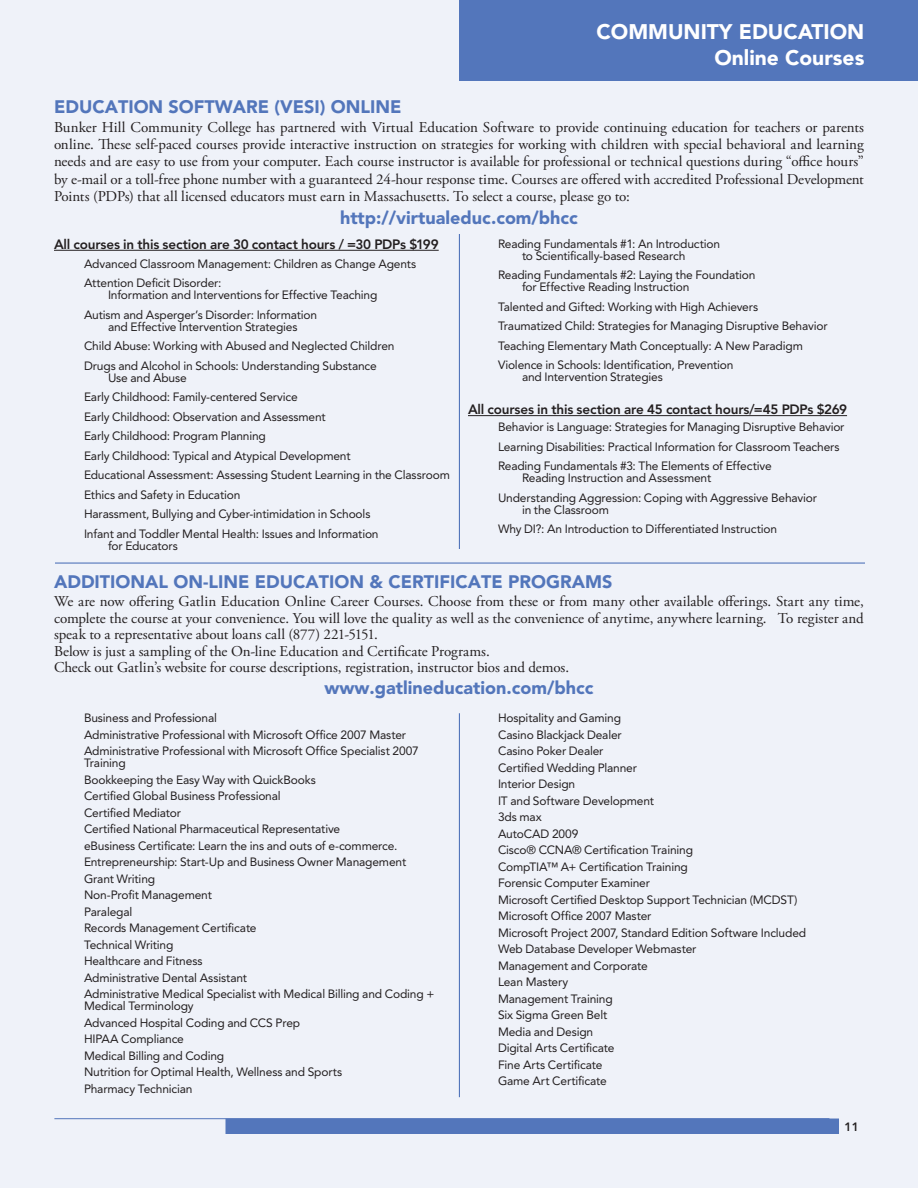
<style>
.page{position:relative;width:918px;height:1188px;background:#eff2f9}
.page>*{position:absolute;margin:0;border:0;box-sizing:border-box;transform-origin:0 0}
.t1{font:900 21px "Avenir LT Std";color:#fff}
.NONCREDIT_Title{font:900 18px "Avenir LT Std";color:#5376bb}
.Course_Description{font:15px/17.4px "Adobe Garamond Pro";letter-spacing:-.005em;color:#231f20;text-align:justify}
.Bulletted_list_HEAD{font:800 13.5px "Avenir LT Std";letter-spacing:-.015em;color:#231f20}
.Bulletted_list{font:12px/12px "Avenir LT Std";letter-spacing:-.015em;color:#231f20}
.t2{font:800 12px "Avenir LT Std";color:#231f20}
</style>
<div class="page">
<div style="left:226px;top:1119px;width:613px;height:15px;background:#5376bb"></div>
<hr style="left:54px;top:1118px;width:775px;height:1px;background:#5376bb">
<div style="left:459px;top:0;width:459px;height:81px;background:#5376bb"></div>
<hr style="left:54px;top:250px;width:385px;height:1px;background:#231f20">
<hr style="left:468px;top:415px;width:379px;height:1px;background:#231f20">
<hr style="left:55px;top:562px;width:810px;height:2px;background:#5376bb">
<hr style="left:459px;top:713px;width:1px;height:384px;background:#5376bb">
<hr style="left:459px;top:234px;width:1px;height:315px;background:#5376bb">
<p class="t1" style="left:597px;top:19px;width:269px">COMMUNITY EDUCATION</p>
<p class="t1" style="left:714px;top:44px;width:152px">Online Courses</p>
<p class="NONCREDIT_Title" style="left:54px;top:96px;width:349px">EDUCATION SOFTWARE (VESI) ONLINE</p>
<p class="Course_Description" style="left:54px;top:119px;width:812px">Bunker Hill Community College has partnered with Virtual Education Software to provide continuing education for teachers or parents online. These self-paced courses provide interactive instruction on strategies for working with children with special behavioral and learning needs and are easy to use from your computer. Each course instructor is available for professional or technical questions during “office hours” by e-mail or a toll-free phone number with a guaranteed 24-hour response time. Courses are offered with accredited Professional Development Points (PDPs) that all licensed educators must earn in Massachusetts. To select a course, please go to:</p>
<p class="NONCREDIT_Title" style="left:340px;top:207px;width:239px">http://virtualeduc.com/bhcc</p>
<p class="Bulletted_list_HEAD" style="left:54px;top:236px;width:386px">All courses in this section are 30 contact hours / =30 PDPs $199</p>
<p class="Bulletted_list" style="left:84px;top:258px;width:334px">Advanced Classroom Management: Children as Change Agents</p>
<p class="Bulletted_list" style="left:108px;top:277px;width:271px;text-indent:-24px">Attention Deficit Disorder:<br>Information and Interventions for Effective Teaching</p>
<p class="Bulletted_list" style="left:84px;top:309px;width:235px;text-align:center">Autism and Asperger’s Disorder: Information and Effective Intervention Strategies</p>
<p class="Bulletted_list" style="left:84px;top:340px;width:312px">Child Abuse: Working with Abused and Neglected Children</p>
<p class="Bulletted_list" style="left:108px;top:360px;width:270px;text-indent:-24px">Drugs and Alcohol in Schools: Understanding Substance<br>Use and Abuse</p>
<p class="Bulletted_list" style="left:84px;top:391px;width:215px">Early Childhood: Family-centered Service</p>
<p class="Bulletted_list" style="left:84px;top:411px;width:243px">Early Childhood: Observation and Assessment</p>
<p class="Bulletted_list" style="left:84px;top:430px;width:183px">Early Childhood: Program Planning</p>
<p class="Bulletted_list" style="left:84px;top:450px;width:268px">Early Childhood: Typical and Atypical Development</p>
<p class="Bulletted_list" style="left:84px;top:469px;width:367px">Educational Assessment: Assessing Student Learning in the Classroom</p>
<p class="Bulletted_list" style="left:84px;top:489px;width:158px">Ethics and Safety in Education</p>
<p class="Bulletted_list" style="left:84px;top:508px;width:288px">Harassment, Bullying and Cyber-intimidation in Schools</p>
<p class="Bulletted_list" style="left:108px;top:528px;width:272px;text-indent:-24px">Infant and Toddler Mental Health: Issues and Information for Educators</p>
<p class="Bulletted_list" style="left:522px;top:238px;width:200px;text-indent:-24px">Reading Fundamentals #1: An Introduction to Scientifically-based Research</p>
<p class="Bulletted_list" style="left:522px;top:269px;width:235px;text-indent:-24px">Reading Fundamentals #2: Laying the Foundation for Effective Reading Instruction</p>
<p class="Bulletted_list" style="left:498px;top:301px;width:262px">Talented and Gifted: Working with High Achievers</p>
<p class="Bulletted_list" style="left:498px;top:320px;width:331px">Traumatized Child: Strategies for Managing Disruptive Behavior</p>
<p class="Bulletted_list" style="left:498px;top:340px;width:306px">Teaching Elementary Math Conceptually: A New Paradigm</p>
<p class="Bulletted_list" style="left:522px;top:359px;width:213px;text-indent:-24px">Violence in Schools: Identification, Prevention and Intervention Strategies</p>
<p class="Bulletted_list_HEAD" style="left:468px;top:402px;width:381px">All courses in this section are 45 contact hours/=45 PDPs $269</p>
<p class="Bulletted_list" style="left:498px;top:421px;width:348px">Behavior is Language: Strategies for Managing Disruptive Behavior</p>
<p class="Bulletted_list" style="left:498px;top:441px;width:343px">Learning Disabilities: Practical Information for Classroom Teachers</p>
<p class="Bulletted_list" style="left:522px;top:460px;width:251px;text-indent:-24px">Reading Fundamentals #3: The Elements of Effective<br>Reading Instruction and Assessment</p>
<p class="Bulletted_list" style="left:522px;top:492px;width:296px;text-indent:-24px">Understanding Aggression: Coping with Aggressive Behavior in the Classroom</p>
<p class="Bulletted_list" style="left:498px;top:523px;width:281px">Why DI?: An Introduction to Differentiated Instruction</p>
<p class="NONCREDIT_Title" style="left:54px;top:571px;width:560px">ADDITIONAL ON-LINE EDUCATION &amp; CERTIFICATE PROGRAMS</p>
<p class="Course_Description" style="left:54px;top:594px;width:811px;line-height:16.5px">We are now offering Gatlin Education Online Career Courses. Choose from these or from many other available offerings. Start any time, complete the course at your convenience. You will love the quality as well as the convenience of anytime, anywhere learning. To register and speak to a representative about loans call (877) 221-5151.</p>
<p class="Course_Description" style="left:54px;top:643px;width:437px">Below is just a sampling of the On-line Education and Certificate Programs.</p>
<p class="Course_Description" style="left:54px;top:659px;width:517px">Check out Gatlin’s website for course descriptions, registration, instructor bios and demos.</p>
<p class="NONCREDIT_Title" style="left:325px;top:677px;width:270px">www.gatlineducation.com/bhcc</p>
<p class="Bulletted_list" style="left:84px;top:712px;width:135px">Business and Professional</p>
<p class="Bulletted_list" style="left:84px;top:729px;width:324px">Administrative Professional with Microsoft Office 2007 Master</p>
<p class="Bulletted_list" style="left:84px;top:745px;width:336px">Administrative Professional with Microsoft Office Specialist 2007<br>Training</p>
<p class="Bulletted_list" style="left:84px;top:774px;width:233px">Bookkeeping the Easy Way with QuickBooks</p>
<p class="Bulletted_list" style="left:84px;top:790px;width:198px">Certified Global Business Professional</p>
<p class="Bulletted_list" style="left:84px;top:807px;width:98px">Certified Mediator</p>
<p class="Bulletted_list" style="left:84px;top:823px;width:258px">Certified National Pharmaceutical Representative</p>
<p class="Bulletted_list" style="left:84px;top:840px;width:315px">eBusiness Certificate: Learn the ins and outs of e-commerce.</p>
<p class="Bulletted_list" style="left:84px;top:856px;width:324px">Entrepreneurship: Start-Up and Business Owner Management</p>
<p class="Bulletted_list" style="left:84px;top:873px;width:73px">Grant Writing</p>
<p class="Bulletted_list" style="left:84px;top:889px;width:129px">Non-Profit Management</p>
<p class="Bulletted_list" style="left:84px;top:906px;width:50px">Paralegal</p>
<p class="Bulletted_list" style="left:84px;top:922px;width:174px">Records Management Certificate</p>
<p class="Bulletted_list" style="left:84px;top:939px;width:91px">Technical Writing</p>
<p class="Bulletted_list" style="left:84px;top:955px;width:120px">Healthcare and Fitness</p>
<p class="Bulletted_list" style="left:84px;top:972px;width:165px">Administrative Dental Assistant</p>
<p class="Bulletted_list" style="left:84px;top:988px;width:352px">Administrative Medical Specialist with Medical Billing and Coding +<br>Medical Terminology</p>
<p class="Bulletted_list" style="left:84px;top:1017px;width:218px">Advanced Hospital Coding and CCS Prep</p>
<p class="Bulletted_list" style="left:84px;top:1033px;width:101px">HIPAA Compliance</p>
<p class="Bulletted_list" style="left:84px;top:1050px;width:142px">Medical Billing and Coding</p>
<p class="Bulletted_list" style="left:84px;top:1066px;width:260px">Nutrition for Optimal Health, Wellness and Sports</p>
<p class="Bulletted_list" style="left:84px;top:1083px;width:110px">Pharmacy Technician</p>
<p class="Bulletted_list" style="left:498px;top:712px;width:125px">Hospitality and Gaming</p>
<p class="Bulletted_list" style="left:498px;top:729px;width:125px">Casino Blackjack Dealer</p>
<p class="Bulletted_list" style="left:498px;top:745px;width:107px">Casino Poker Dealer</p>
<p class="Bulletted_list" style="left:498px;top:762px;width:141px">Certified Wedding Planner</p>
<p class="Bulletted_list" style="left:498px;top:778px;width:79px">Interior Design</p>
<p class="Bulletted_list" style="left:498px;top:795px;width:158px">IT and Software Development</p>
<p class="Bulletted_list" style="left:498px;top:811px;width:45px">3ds max</p>
<p class="Bulletted_list" style="left:498px;top:828px;width:82px">AutoCAD 2009</p>
<p class="Bulletted_list" style="left:498px;top:844px;width:197px">Cisco® CCNA® Certification Training</p>
<p class="Bulletted_list" style="left:498px;top:861px;width:191px">CompTIA™ A+ Certification Training</p>
<p class="Bulletted_list" style="left:498px;top:877px;width:153px">Forensic Computer Examiner</p>
<p class="Bulletted_list" style="left:498px;top:894px;width:301px">Microsoft Certified Desktop Support Technician (MCDST)</p>
<p class="Bulletted_list" style="left:498px;top:910px;width:155px">Microsoft Office 2007 Master</p>
<p class="Bulletted_list" style="left:498px;top:927px;width:310px">Microsoft Project 2007, Standard Edition Software Included</p>
<p class="Bulletted_list" style="left:498px;top:943px;width:200px">Web Database Developer Webmaster</p>
<p class="Bulletted_list" style="left:498px;top:960px;width:151px">Management and Corporate</p>
<p class="Bulletted_list" style="left:498px;top:976px;width:72px">Lean Mastery</p>
<p class="Bulletted_list" style="left:498px;top:993px;width:116px">Management Training</p>
<p class="Bulletted_list" style="left:498px;top:1009px;width:111px">Six Sigma Green Belt</p>
<p class="Bulletted_list" style="left:498px;top:1026px;width:97px">Media and Design</p>
<p class="Bulletted_list" style="left:498px;top:1042px;width:118px">Digital Arts Certificate</p>
<p class="Bulletted_list" style="left:498px;top:1059px;width:106px">Fine Arts Certificate</p>
<p class="Bulletted_list" style="left:498px;top:1075px;width:110px">Game Art Certificate</p>
<p class="t2" style="left:845px;top:1120px;width:16px">11</p>
</div>
